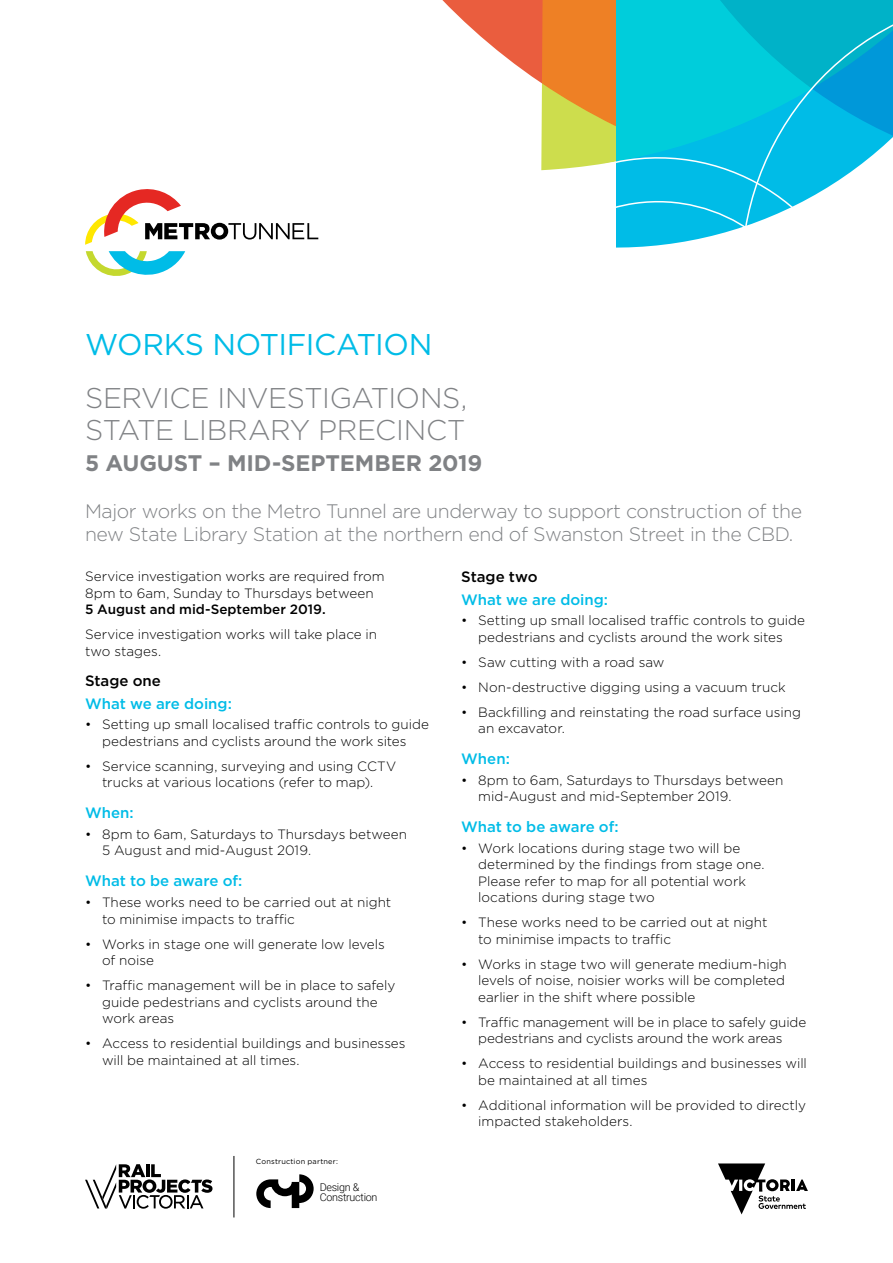
<style>
.page{position:relative;width:893px;height:1263px;background:#fff}
.page>*{position:absolute;margin:0;border:0;box-sizing:border-box;transform-origin:0 0}
.t1{font:30px "Gotham";letter-spacing:-.015em;color:#00bce7}
.t2{font:300 28.5px/31.5px "Gotham";letter-spacing:-.015em;color:#808285}
.t3{font:700 22.5px "Gotham";letter-spacing:-.005em;color:#808285}
.t4{font:300 19.5px/22.5px "Gotham";letter-spacing:-.02em;color:#808285}
.t5{font:500 15px "Gotham";color:#00bce7}
.t6{font:500 15px "Gotham";color:#000}
.t7{font:300 13.5px/16.5px "Gotham";color:#000}
.t8{font:500 13.5px "Gotham";letter-spacing:.005em;color:#000}
.t9{font:300 10.8px/10.5px "Roboto";letter-spacing:-.025em;color:#000}
.t10{font:7.35px "Gotham";letter-spacing:.025em;color:#000}
</style>
<div class="page">
<svg style="left:85px;top:189px;width:233px;height:56px"></svg>
<svg style="left:86px;top:251px;width:99px;height:25px"></svg>
<svg style="left:442px;top:0;width:99px;height:83px"></svg>
<svg style="left:541px;top:0;width:166px;height:144px;background:#67b58e"></svg>
<svg style="left:541px;top:144px;width:166px;height:104px"></svg>
<svg style="left:707px;top:0;width:186px;height:237px"></svg>
<svg style="left:718px;top:1163px;width:90px;height:51px"></svg>
<hr style="left:233px;top:1156px;width:1px;height:61px;background:#000">
<svg style="left:85px;top:1164px;width:127px;height:45px"></svg>
<svg style="left:256px;top:1174px;width:58px;height:34px"></svg>
<h1 class="t1" style="left:85px;top:325px;width:349px">WORKS NOTIFICATION</h1>
<h2 class="t2" style="left:85px;top:381px;width:384px">SERVICE INVESTIGATIONS,<br>STATE LIBRARY PRECINCT</h2>
<h3 class="t3" style="left:85px;top:448px;width:399px">5 AUGUST – MID-SEPTEMBER 2019</h3>
<h3 class="t4" style="left:85px;top:499px;width:718px">Major works on the Metro Tunnel are underway to support construction of the new State Library Station at the northern end of Swanston Street in the CBD.</h3>
<p class="t7" style="left:85px;top:568px;width:301px">Service investigation works are required from<br>8pm to 6am, Sunday to Thursdays between</p>
<p class="t8" style="left:85px;top:600px;width:242px">5 August and mid-September 2019.</p>
<p class="t7" style="left:85px;top:626px;width:294px">Service investigation works will take place in two stages.</p>
<p class="t6" style="left:85px;top:671px;width:77px">Stage one</p>
<p class="t5" style="left:85px;top:693px;width:148px">What we are doing:</p>
<p class="t7" style="left:85px;top:716px;width:345px;text-align:center">• Setting up small localised traffic controls to guide pedestrians and cyclists around the work sites</p>
<p class="t7" style="left:85px;top:757px;width:313px;text-align:center">• Service scanning, surveying and using CCTV trucks at various locations (refer to map).</p>
<p class="t5" style="left:85px;top:803px;width:50px">When:</p>
<p class="t7" style="left:102px;top:825px;width:307px;text-indent:-17px">• 8pm to 6am, Saturdays to Thursdays between<br>5 August and mid-August 2019.</p>
<p class="t5" style="left:85px;top:871px;width:159px">What to be aware of:</p>
<p class="t7" style="left:102px;top:894px;width:291px;text-indent:-17px">• These works need to be carried out at night to minimise impacts to traffic</p>
<p class="t7" style="left:102px;top:935px;width:284px;text-indent:-17px">• Works in stage one will generate low levels of noise</p>
<p class="t7" style="left:102px;top:976px;width:295px;text-indent:-17px">• Traffic management will be in place to safely guide pedestrians and cyclists around the work areas</p>
<p class="t7" style="left:102px;top:1034px;width:305px;text-indent:-17px">• Access to residential buildings and businesses will be maintained at all times.</p>
<p class="t6" style="left:461px;top:567px;width:78px">Stage two</p>
<p class="t5" style="left:461px;top:589px;width:148px">What we are doing:</p>
<p class="t7" style="left:461px;top:612px;width:345px;text-align:center">• Setting up small localised traffic controls to guide pedestrians and cyclists around the work sites</p>
<p class="t7" style="left:461px;top:653px;width:205px">• Saw cutting with a road saw</p>
<p class="t7" style="left:461px;top:678px;width:326px">• Non-destructive digging using a vacuum truck</p>
<p class="t7" style="left:478px;top:703px;width:324px;text-indent:-17px">• Backfilling and reinstating the road surface using an excavator.</p>
<p class="t5" style="left:461px;top:749px;width:50px">When:</p>
<p class="t7" style="left:478px;top:771px;width:307px;text-indent:-17px">• 8pm to 6am, Saturdays to Thursdays between mid-August and mid-September 2019.</p>
<p class="t5" style="left:461px;top:817px;width:159px">What to be aware of:</p>
<p class="t7" style="left:478px;top:839px;width:288px;text-indent:-17px">• Work locations during stage two will be determined by the findings from stage one.<br>Please refer to map for all potential work locations during stage two</p>
<p class="t7" style="left:478px;top:914px;width:291px;text-indent:-17px">• These works need to be carried out at night to minimise impacts to traffic</p>
<p class="t7" style="left:478px;top:955px;width:310px;text-indent:-17px">• Works in stage two will generate medium-high levels of noise, noisier works will be completed earlier in the shift where possible</p>
<p class="t7" style="left:461px;top:1013px;width:347px;text-align:center">• Traffic management will be in place to safely guide pedestrians and cyclists around the work areas</p>
<p class="t7" style="left:478px;top:1055px;width:330px;text-indent:-17px">• Access to residential buildings and businesses will be maintained at all times</p>
<p class="t7" style="left:478px;top:1096px;width:329px;text-indent:-17px">• Additional information will be provided to directly impacted stakeholders.</p>
<p class="t10" style="left:256px;top:1157px;width:84px">Construction partner:</p>
<p class="t9" style="left:320px;top:1181px;width:59px">Design &amp;<br>Construction</p>
</div>
